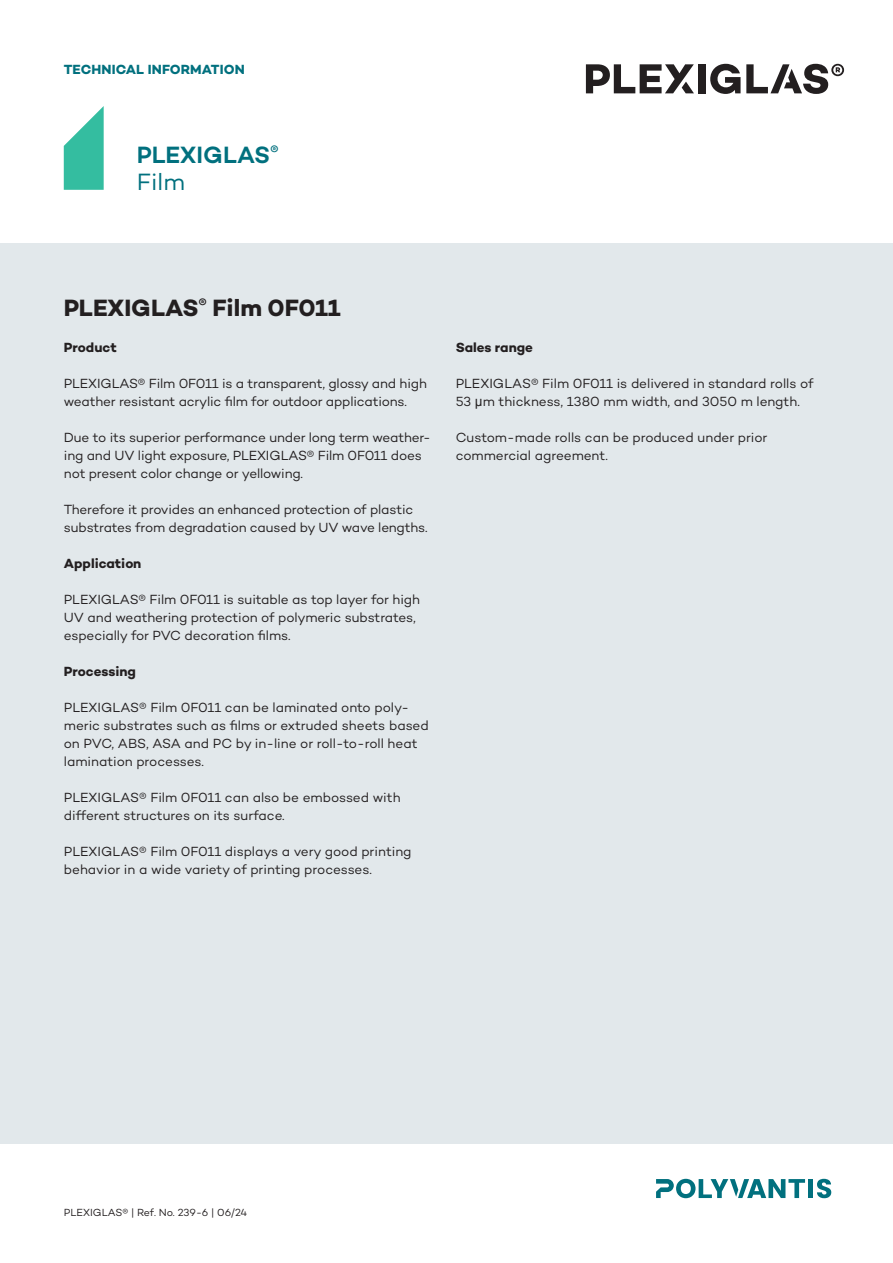
<style>
.page{position:relative;width:893px;height:1263px;background:#fff}
.page>*{position:absolute;margin:0;border:0;box-sizing:border-box;transform-origin:0 0}
.Produktname{font:700 24px "Campton";color:#231f20}
.t1{font:600 24px/27px "Campton";color:#01707e}
.Fließtext{font:13.5px/18px "Campton";letter-spacing:-.01em;color:#231f20}
.Headline_4___Fließtext{font:700 13.5px "Campton";color:#231f20}
.t2{font:700 13.5px "Campton";letter-spacing:.01em;color:#01707e}
.Fließtext-2{font:700 13.5px "Campton";color:#231f20}
.t3{font:10.5px "Campton";color:#231f20}
.s1{font-weight:400}
.s2{font-family:"Arial"}
</style>
<div class="page">
<div style="left:0;top:244px;width:893px;height:900px;background:#e2e8eb"></div>
<svg style="left:656px;top:1179px;width:149px;height:19px"></svg>
<div style="left:808px;top:1179px;width:5px;height:19px;background:#01707e"></div>
<svg style="left:817px;top:1179px;width:14px;height:19px"></svg>
<svg style="left:64px;top:106px;width:40px;height:84px"></svg>
<div style="left:698px;top:64px;width:7px;height:29px;background:#231f20"></div>
<svg style="left:586px;top:64px;width:108px;height:29px"></svg>
<svg style="left:710px;top:64px;width:134px;height:30px"></svg>
<p class="t2" style="left:64px;top:61px;width:182px">TECHNICAL INFORMATION</p>
<h1 class="t1" style="left:137px;top:141px;width:143px">PLEXIGLAS<sup>®<br></sup><span class="s1">Film</span></h1>
<p class="Produktname" style="left:64px;top:292px;width:278px">PLEXIGLAS<sup>®</sup> Film 0F011</p>
<p class="Headline_4___Fließtext" style="left:64px;top:339px;width:54px">Product</p>
<p class="Fließtext" style="left:64px;top:374px;width:364px">PLEXIGLAS® Film 0F011 is a transparent, glossy and high weather resistant acrylic film for outdoor applications.</p>
<p class="Fließtext" style="left:64px;top:428px;width:368px">Due to its superior performance under long term weather&shy;ing and UV light exposure, PLEXIGLAS® Film 0F011 does not present color change or yellowing.</p>
<p class="Fließtext" style="left:64px;top:500px;width:365px">Therefore it provides an enhanced protection of plastic substrates from degradation caused by UV wave lengths.</p>
<p class="Headline_4___Fließtext" style="left:64px;top:555px;width:79px">Application</p>
<p class="Fließtext" style="left:64px;top:590px;width:358px">PLEXIGLAS® Film 0F011 is suitable as top layer for high<br>UV and weathering protection of polymeric substrates, especially for PVC decoration films.</p>
<p class="Fließtext-2" style="left:64px;top:663px;width:74px">Processing</p>
<p class="Fließtext" style="left:64px;top:698px;width:366px">PLEXIGLAS® Film 0F011 can be laminated onto poly&shy;meric substrates such as films or extruded sheets based on PVC, ABS, ASA and PC by in-line or roll-to-roll heat lamination processes.</p>
<p class="Fließtext" style="left:64px;top:788px;width:338px">PLEXIGLAS® Film 0F011 can also be embossed with different structures on its surface.</p>
<p class="Fließtext" style="left:64px;top:842px;width:349px">PLEXIGLAS® Film 0F011 displays a very good printing behavior in a wide variety of printing processes.</p>
<p class="Headline_4___Fließtext" style="left:456px;top:339px;width:79px">Sales range</p>
<p class="Fließtext" style="left:456px;top:374px;width:359px">PLEXIGLAS® Film 0F011 is delivered in standard rolls of<br>53 <span class="s2">µ</span>m thickness, 1380 mm width, and 3050 m length.</p>
<p class="Fließtext" style="left:456px;top:428px;width:313px">Custom-made rolls can be produced under prior commercial agreement.</p>
<p class="t3" style="left:64px;top:1206px;width:185px">PLEXIGLAS® | Ref. No. 239-6 | 06/24</p>
</div>
